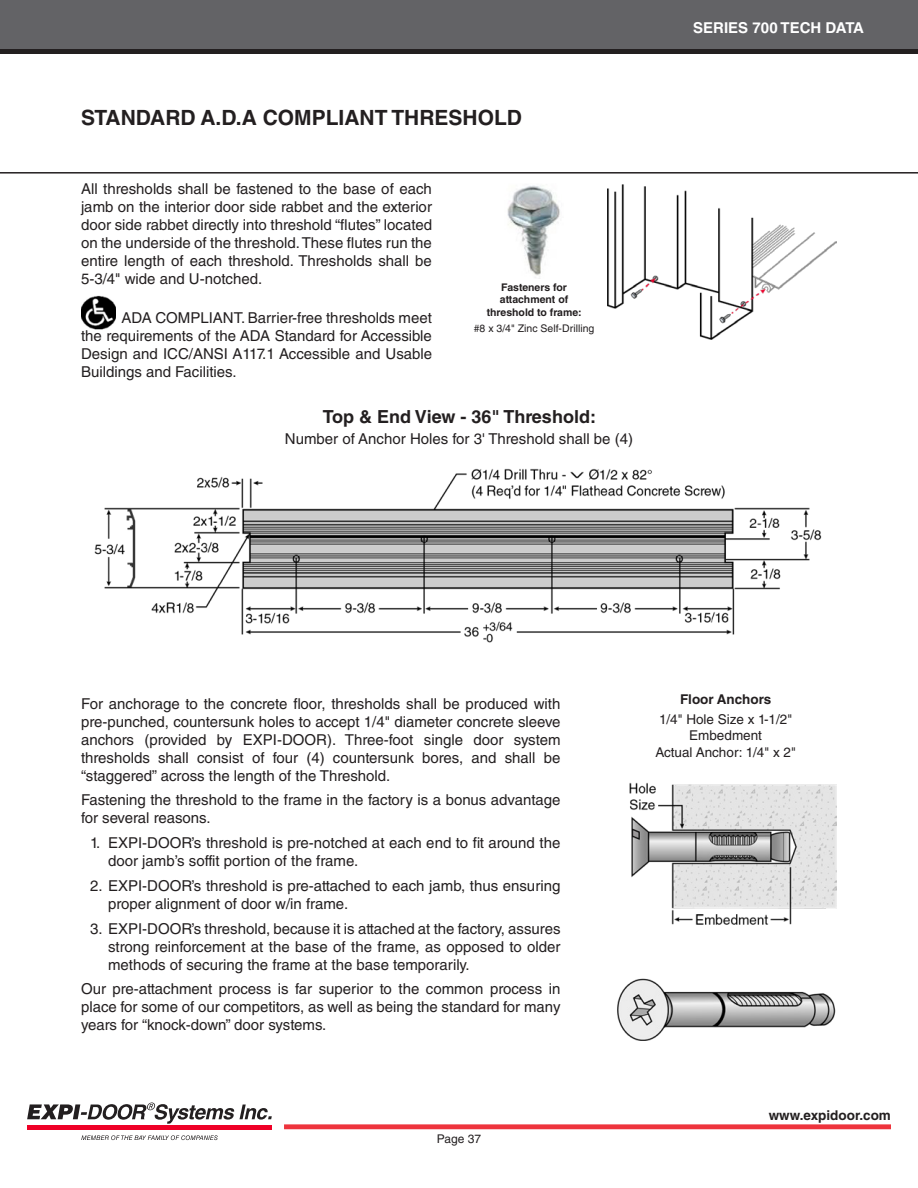
<style>
.page{position:relative;width:918px;height:1188px;background:#fff}
.page>*{position:absolute;margin:0;border:0;box-sizing:border-box;transform-origin:0 0}
.Headings{font:700 21px "Helvetica LT Std";color:#231f20}
.Subheadings{font:700 18px "Helvetica LT Std";color:#231f20}
.general_text{font:15px/18px "Helvetica LT Std";color:#231f20;text-align:justify}
.t1{font:700 15px "Helvetica LT Std";color:#fff}
.caption_subtext{font:13.5px/16.4px "Helvetica LT Std";color:#231f20;text-align:center}
.caption_bold{font:700 13.5px "Helvetica LT Std";color:#231f20}
.t2{font:12px "Helvetica LT Std";color:#231f20}
.caption_bold-2{font:700 10.5px/12.6px "Helvetica LT Std";color:#231f20;text-align:center}
.caption_subtext-2{font:10.5px "Helvetica LT Std";color:#231f20}
</style>
<div class="page">
<div style="left:284px;top:1124px;width:607px;height:5px;background:#ee343d"></div>
<div style="left:0;top:48px;width:918px;height:6px;background:#231f20"></div>
<div style="left:0;top:0;width:918px;height:49px;background:#636366"></div>
<svg style="left:27px;top:1102px;width:245px;height:22px"></svg>
<hr style="left:27px;top:1125px;width:245px;height:4px;background:#ef0027">
<svg style="left:81px;top:1135px;width:137px;height:5px"></svg>
<hr style="left:0;top:172px;width:918px;height:2px;background:#231f20">
<img style="left:608px;top:184px;width:229px;height:155px">
<img style="left:617px;top:783px;width:220px;height:257px">
<img style="left:95px;top:468px;width:727px;height:175px">
<img style="left:507px;top:185px;width:53px;height:93px">
<img style="left:81px;top:295px;width:35px;height:34px">
<p class="Headings" style="left:81px;top:105px;width:443px">STANDARD A.D.A COMPLIANT THRESHOLD</p>
<p class="general_text" style="left:81px;top:180px;width:353px">All thresholds shall be fastened to the base of each jamb on the interior door side rabbet and the exterior door side rabbet directly into threshold “flutes” located on the underside of the threshold. These flutes run the entire length of each threshold. Thresholds shall be 5-3/4" wide and U-notched.</p>
<p class="general_text" style="left:81px;top:308px;width:353px;text-indent:40px">ADA COMPLIANT. Barrier-free thresholds meet the requirements of the ADA Standard for Accessible Design and ICC/ANSI A117.1 Accessible and Usable Buildings and Facilities.</p>
<p class="caption_bold-2" style="left:487px;top:281px;width:97px">Fasteners for attachment of threshold to frame:</p>
<p class="caption_subtext-2" style="left:474px;top:322px;width:122px">#8 x 3/4" Zinc Self-Drilling</p>
<p class="Subheadings" style="left:323px;top:405px;width:275px">Top &amp; End View - 36" Threshold:</p>
<p class="general_text" style="left:285px;top:430px;width:350px">Number of Anchor Holes for 3' Threshold shall be (4)</p>
<p class="t1" style="left:693px;top:19px;width:172px">SERIES 700 TECH DATA</p>
<p class="general_text" style="left:81px;top:694px;width:481px">For anchorage to the concrete floor, thresholds shall be produced with pre-punched, countersunk holes to accept 1/4" diameter concrete sleeve anchors (provided by EXPI-DOOR). Three-foot single door system thresholds shall consist of four (4) countersunk bores, and shall be “staggered” across the length of the Threshold.</p>
<p class="general_text" style="left:81px;top:791px;width:481px">Fastening the threshold to the frame in the factory is a bonus advantage for several reasons.</p>
<p class="general_text" style="left:108px;top:834px;width:454px;text-indent:-18px">1. EXPI-DOOR’s threshold is pre-notched at each end to fit around the door jamb’s soffit portion of the frame.</p>
<p class="general_text" style="left:108px;top:876px;width:454px;text-indent:-18px">2. EXPI-DOOR’s threshold is pre-attached to each jamb, thus ensuring proper alignment of door w/in frame.</p>
<p class="general_text" style="left:108px;top:919px;width:454px;text-indent:-18px">3. EXPI-DOOR’s threshold, because it is attached at the factory, assures strong reinforcement at the base of the frame, as opposed to older methods of securing the frame at the base temporarily.</p>
<p class="general_text" style="left:81px;top:980px;width:481px">Our pre-attachment process is far superior to the common process in place for some of our competitors, as well as being the standard for many years for “knock-down” door systems.</p>
<p class="t2" style="left:437px;top:1132px;width:46px">Page 37</p>
<p class="caption_bold" style="left:680px;top:691px;width:93px">Floor Anchors</p>
<p class="caption_subtext" style="left:655px;top:711px;width:142px">1/4" Hole Size x 1-1/2"<br>Embedment<br>Actual Anchor: 1/4" x 2"</p>
<p class="caption_bold" style="left:769px;top:1107px;width:124px">www.expidoor.com</p>
</div>
